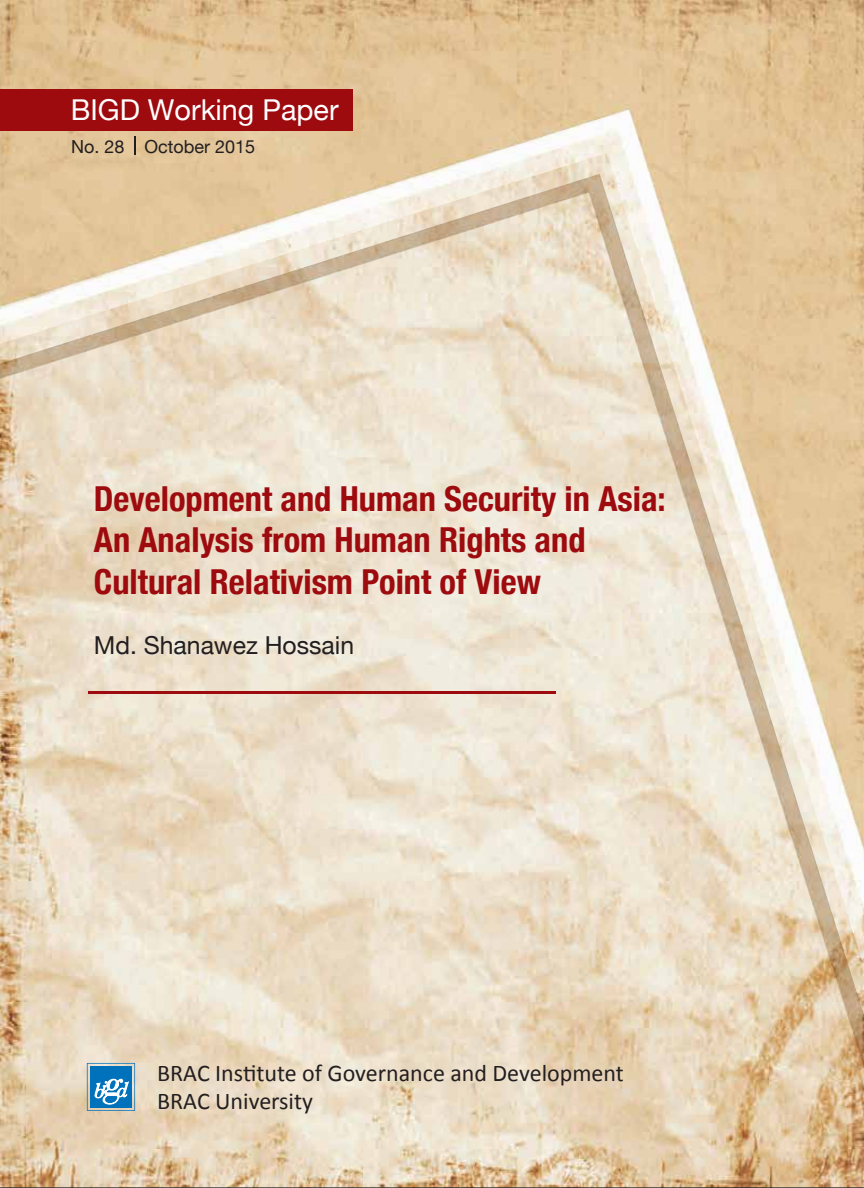
<style>
.page{position:relative;width:864px;height:1188px;background:#fff}
.page>*{position:absolute;margin:0;border:0;box-sizing:border-box;transform-origin:0 0}
.t1{font:700 condensed 34.5px/41.2px "Helvetica Neue";color:#9e0b0f}
.t2{font:28.8px "Helvetica Neue";color:#fff}
.t3{font:24.75px "Helvetica Neue";color:#231f20}
.t4{font:24px/28.8px "Calibri";color:#231f20}
.t5{font:18px "Helvetica Neue";color:#231f20}
</style>
<div class="page">
<svg style="left:0;top:1070px;width:864px;height:118px;background:#e3ceb0"></svg>
<img style="left:0;top:0;width:864px;height:174px">
<img style="left:0;top:174px;width:864px;height:896px">
<svg style="left:87px;top:1063px;width:48px;height:48px;background:#519ac7"></svg>
<hr style="left:89px;top:692px;width:467px;height:2px;background:#9e0b0f">
<div style="left:0;top:89px;width:352px;height:41px;background:#9e0b0f"></div>
<svg style="left:135px;top:136px;width:1px;height:19px"></svg>
<p class="t2" style="left:71px;top:89px;width:269px">BIGD Working Paper</p>
<p class="t5" style="left:71px;top:133px;width:186px">No. 28 October 2015</p>
<p class="t1" style="left:94px;top:476px;width:574px">Development and Human Security in Asia:<br>An Analysis from Human Rights and<br>Cultural Relativism Point of View</p>
<p class="t3" style="left:94px;top:628px;width:262px">Md. Shanawez Hossain</p>
<p class="t4" style="left:157px;top:1058px;width:468px">BRAC Institute of Governance and Development<br>BRAC University</p>
</div>
